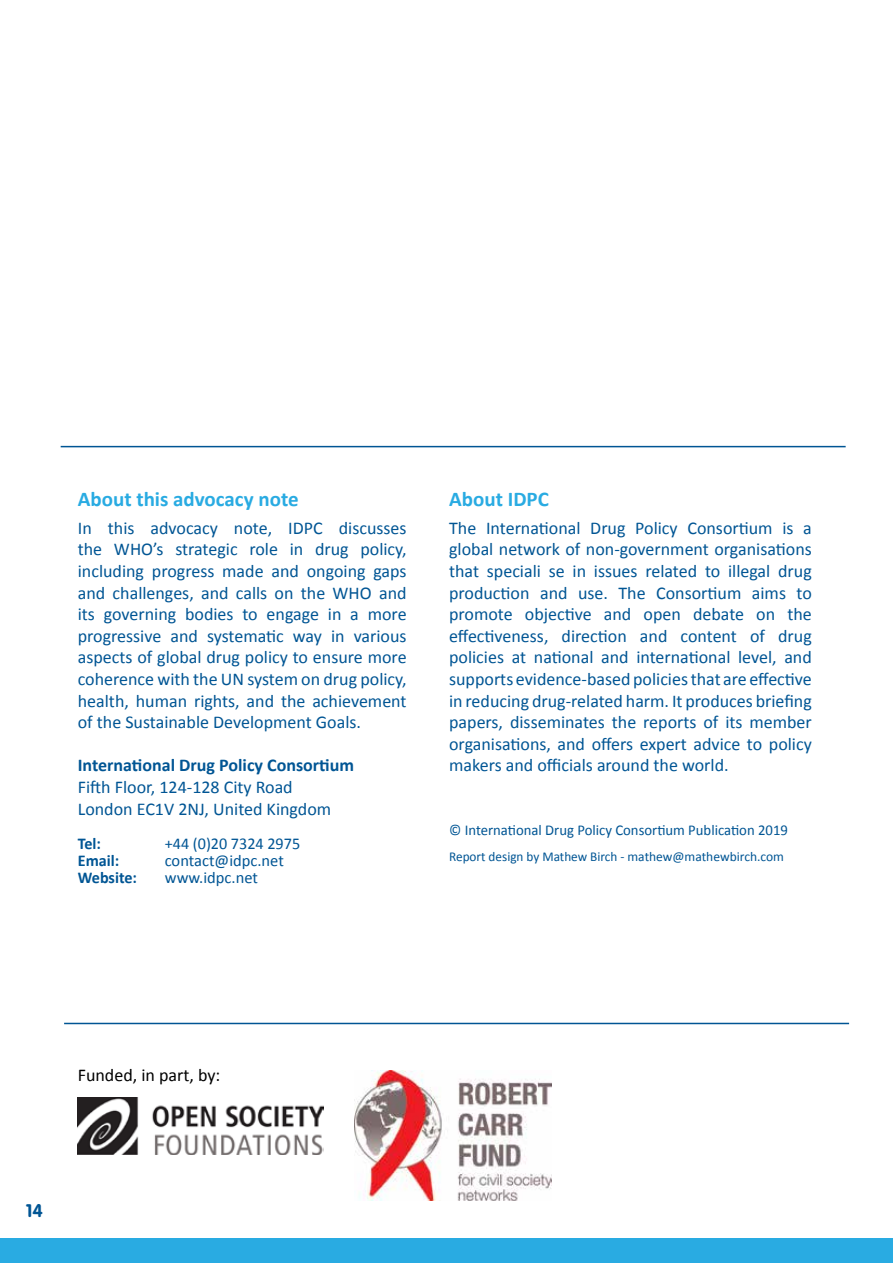
<style>
.page{position:relative;width:893px;height:1263px;background:#fff}
.page>*{position:absolute;margin:0;border:0;box-sizing:border-box;transform-origin:0 0}
.t1{font:700 21px "Calibri";color:#29abe2}
.t2{font:18px/21.6px "Calibri";color:#005594;text-align:justify}
.t3{font:700 18px "Calibri";color:#005594}
.t4{font:18px "Calibri";color:#000}
.t5{font:700 18px "VAG Rounded LT Pro";color:#005594}
.t6{font:16.5px "Calibri";color:#005594}
.t7{font:700 16.5px "Calibri";color:#005594}
.t8{font:15px "Calibri";color:#005594}
.t9{font:13.5px "Calibri";color:#005594}
</style>
<div class="page">
<div style="left:0;top:1238px;width:893px;height:25px;background:#29abe2"></div>
<hr style="left:61px;top:446px;width:785px;height:1px;background:#005594">
<hr style="left:64px;top:1023px;width:785px;height:1px;background:#005594">
<img style="left:78px;top:1097px;width:246px;height:57px">
<img style="left:355px;top:1070px;width:197px;height:131px">
<p class="t1" style="left:78px;top:486px;width:222px">About this advocacy note</p>
<p class="t2" style="left:78px;top:517px;width:330px">In this advocacy note, IDPC discusses the WHO’s strategic role in drug policy, including progress made and ongoing gaps and challenges, and calls on the WHO and its governing bodies to engage in a more progressive and systematic way in various aspects of global drug policy to ensure more coherence with the UN system on drug policy, health, human rights, and the achievement of the Sustainable Development Goals.</p>
<p class="t3" style="left:78px;top:754px;width:278px">International Drug Policy Consortium</p>
<p class="t2" style="left:78px;top:776px;width:255px">Fifth Floor, 124-128 City Road<br>London EC1V 2NJ, United Kingdom</p>
<p class="t7" style="left:78px;top:833px;width:25px">Tel:</p>
<p class="t6" style="left:165px;top:833px;width:137px">+44 (0)20 7324 2975</p>
<p class="t7" style="left:78px;top:850px;width:43px">Email:</p>
<p class="t6" style="left:165px;top:850px;width:121px">contact@idpc.net</p>
<p class="t7" style="left:78px;top:867px;width:61px">Website:</p>
<p class="t6" style="left:165px;top:867px;width:95px">www.idpc.net</p>
<p class="t1" style="left:449px;top:486px;width:101px">About IDPC</p>
<p class="t2" style="left:449px;top:517px;width:364px">The International Drug Policy Consortium is a global network of non-government organisations that speciali se in issues related to illegal drug production and use. The Consortium aims to promote objective and open debate on the effectiveness, direction and content of drug policies at national and international level, and supports evidence-based policies that are effective in reducing drug-related harm. It produces briefing papers, disseminates the reports of its member organisations, and offers expert advice to policy makers and officials around the world.</p>
<p class="t8" style="left:449px;top:821px;width:340px">© International Drug Policy Consortium Publication 2019</p>
<p class="t9" style="left:449px;top:848px;width:336px">Report design by Mathew Birch - mathew@mathewbirch.com</p>
<p class="t4" style="left:78px;top:1064px;width:144px">Funded, in part, by:</p>
<p class="t5" style="left:26px;top:1199px;width:18px">14</p>
</div>
